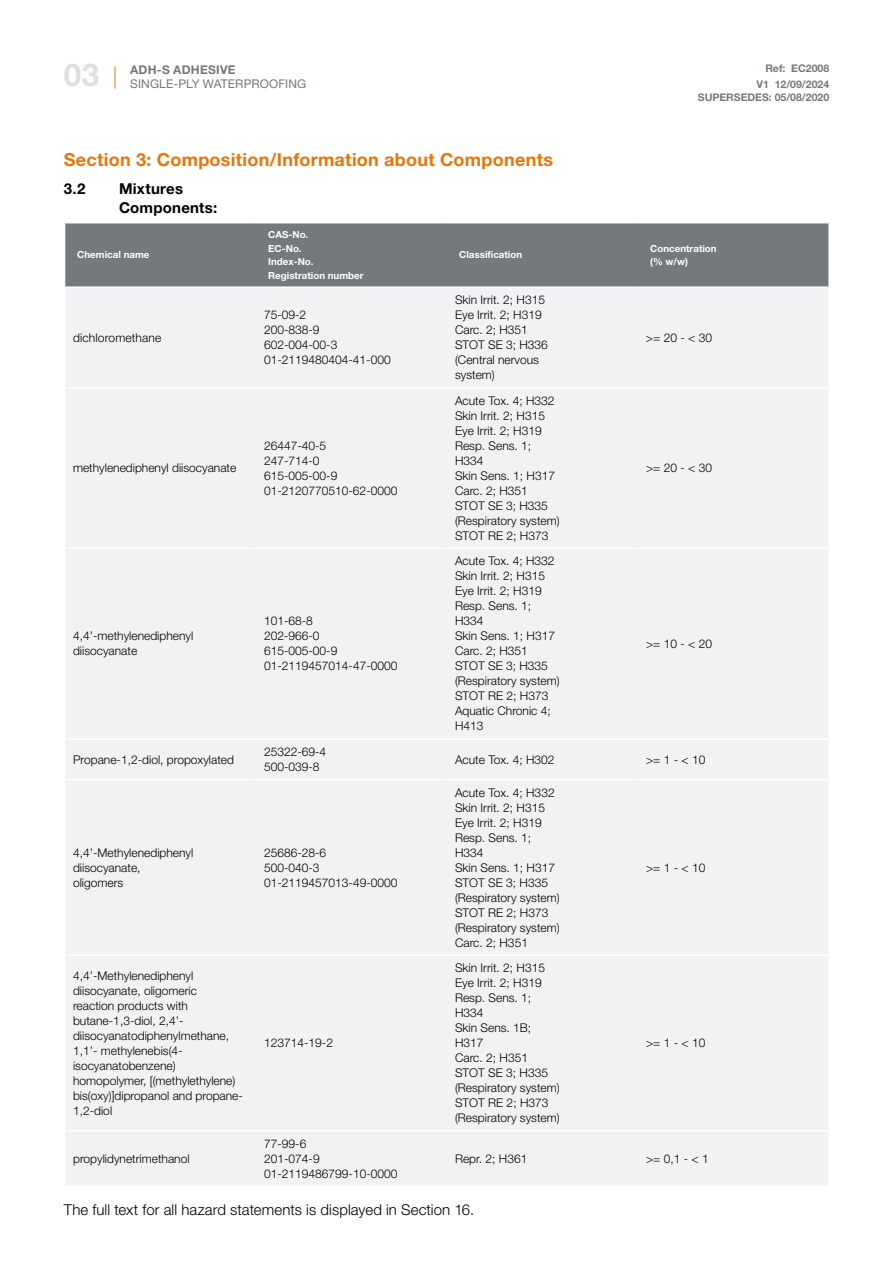
<style>
.page{position:relative;width:893px;height:1263px;background:#fff}
.page>*{position:absolute;margin:0;border:0;box-sizing:border-box;transform-origin:0 0}
.t1{font:700 31.5px "Helvetica Neue LT Std";color:#dddfe1}
.t2{font:700 18px "Helvetica Neue LT Std";letter-spacing:.015em;color:#e87507}
.t3{font:300 15px "Helvetica Neue LT Std";letter-spacing:.005em;color:#000}
.t4{font:700 15px/19.5px "Helvetica Neue LT Std";letter-spacing:.015em;color:#000}
.t5{font:300 12px/15px "Helvetica Neue LT Std";color:#000}
.t6{font:12px "Helvetica Neue LT Std";letter-spacing:.01em;color:#73797c}
.t7{font:700 12px "Helvetica Neue LT Std";letter-spacing:.025em;color:#73797c}
.t8{font:700 10.5px/16.8px "Helvetica Neue LT Std";color:#73797c;text-align:right}
.t9{font:700 9.75px/13.5px "Helvetica Neue LT Std";color:#fff}
</style>
<div class="page">
<svg style="left:115px;top:66px;width:1px;height:23px"></svg>
<div style="left:65px;top:223px;width:763px;height:63px;background:#73797c"></div>
<div style="left:66px;top:288px;width:762px;height:897px;background:#f1f2f3"></div>
<hr style="left:64px;top:387px;width:191px;height:1px;background:#fff">
<hr style="left:255px;top:387px;width:191px;height:1px;background:#fff">
<hr style="left:446px;top:387px;width:191px;height:1px;background:#fff">
<hr style="left:637px;top:387px;width:191px;height:1px;background:#fff">
<hr style="left:64px;top:548px;width:191px;height:1px;background:#fff">
<hr style="left:255px;top:548px;width:191px;height:1px;background:#fff">
<hr style="left:446px;top:548px;width:191px;height:1px;background:#fff">
<hr style="left:637px;top:548px;width:191px;height:1px;background:#fff">
<hr style="left:64px;top:738px;width:191px;height:2px;background:#fff">
<hr style="left:255px;top:738px;width:191px;height:2px;background:#fff">
<hr style="left:446px;top:738px;width:191px;height:2px;background:#fff">
<hr style="left:637px;top:738px;width:191px;height:2px;background:#fff">
<hr style="left:64px;top:779px;width:191px;height:1px;background:#fff">
<hr style="left:255px;top:779px;width:191px;height:1px;background:#fff">
<hr style="left:446px;top:779px;width:191px;height:1px;background:#fff">
<hr style="left:637px;top:779px;width:191px;height:1px;background:#fff">
<hr style="left:64px;top:954px;width:191px;height:2px;background:#fff">
<hr style="left:255px;top:954px;width:191px;height:2px;background:#fff">
<hr style="left:446px;top:954px;width:191px;height:2px;background:#fff">
<hr style="left:637px;top:954px;width:191px;height:2px;background:#fff">
<hr style="left:64px;top:1130px;width:191px;height:1px;background:#fff">
<hr style="left:255px;top:1130px;width:191px;height:1px;background:#fff">
<hr style="left:446px;top:1130px;width:191px;height:1px;background:#fff">
<hr style="left:637px;top:1130px;width:191px;height:1px;background:#fff">
<h1 class="t1" style="left:64px;top:56px;width:37px">03</h1>
<p class="t7" style="left:130px;top:62px;width:107px">ADH-S ADHESIVE</p>
<p class="t6" style="left:130px;top:76px;width:178px">SINGLE-PLY WATERPROOFING</p>
<p class="t8" style="left:756px;top:59px;width:74px">Ref: EC2008<br>V1 12/09/2024</p>
<p class="t8" style="left:698px;top:89px;width:133px">SUPERSEDES: 05/08/2020</p>
<h2 class="t2" style="left:64px;top:148px;width:491px">Section 3: Composition/Information about Components</h2>
<p class="t4" style="left:64px;top:179px;width:23px">3.2</p>
<p class="t4" style="left:119px;top:179px;width:100px">Mixtures<br>Components:</p>
<p class="t9" style="left:77px;top:248px;width:74px">Chemical name</p>
<p class="t9" style="left:268px;top:228px;width:97px">CAS-No.<br>EC-No.<br>Index-No.<br>Registration number</p>
<p class="t9" style="left:459px;top:248px;width:64px">Classification</p>
<p class="t9" style="left:650px;top:241px;width:68px">Concentration (% w/w)</p>
<p class="t5" style="left:73px;top:330px;width:90px">dichloromethane</p>
<p class="t5" style="left:264px;top:307px;width:128px">75-09-2<br>200-838-9<br>602-004-00-3<br>01-2119480404-41-000</p>
<p class="t5" style="left:73px;top:460px;width:165px">methylenediphenyl diisocyanate</p>
<p class="t5" style="left:264px;top:438px;width:135px">26447-40-5<br>247-714-0<br>615-005-00-9<br>01-2120770510-62-0000</p>
<p class="t5" style="left:73px;top:628px;width:122px">4,4’-methylenediphenyl diisocyanate</p>
<p class="t5" style="left:264px;top:613px;width:135px">101-68-8<br>202-966-0<br>615-005-00-9<br>01-2119457014-47-0000</p>
<p class="t5" style="left:455px;top:292px;width:94px">Skin Irrit. 2; H315<br>Eye Irrit. 2; H319<br>Carc. 2; H351<br>STOT SE 3; H336 (Central nervous system)</p>
<p class="t5" style="left:455px;top:393px;width:106px">Acute Tox. 4; H332<br>Skin Irrit. 2; H315<br>Eye Irrit. 2; H319<br>Resp. Sens. 1;<br>H334<br>Skin Sens. 1; H317<br>Carc. 2; H351<br>STOT SE 3; H335 (Respiratory system)<br>STOT RE 2; H373</p>
<p class="t5" style="left:455px;top:553px;width:106px">Acute Tox. 4; H332<br>Skin Irrit. 2; H315<br>Eye Irrit. 2; H319<br>Resp. Sens. 1;<br>H334<br>Skin Sens. 1; H317<br>Carc. 2; H351<br>STOT SE 3; H335 (Respiratory system)<br>STOT RE 2; H373<br>Aquatic Chronic 4;<br>H413</p>
<p class="t5" style="left:646px;top:330px;width:68px">&gt;= 20 - &lt; 30</p>
<p class="t5" style="left:646px;top:460px;width:68px">&gt;= 20 - &lt; 30</p>
<p class="t5" style="left:646px;top:636px;width:68px">&gt;= 10 - &lt; 20</p>
<p class="t5" style="left:73px;top:751px;width:162px">Propane-1,2-diol, propoxylated</p>
<p class="t5" style="left:264px;top:744px;width:64px">25322-69-4<br>500-039-8</p>
<p class="t5" style="left:455px;top:751px;width:101px">Acute Tox. 4; H302</p>
<p class="t5" style="left:646px;top:751px;width:61px">&gt;= 1 - &lt; 10</p>
<p class="t5" style="left:73px;top:844px;width:122px">4,4’-Methylenediphenyl diisocyanate, oligomers</p>
<p class="t5" style="left:264px;top:844px;width:135px">25686-28-6<br>500-040-3<br>01-2119457013-49-0000</p>
<p class="t5" style="left:73px;top:968px;width:171px">4,4’-Methylenediphenyl diisocyanate, oligomeric<br>reaction products with butane-1,3-diol, 2,4’- diisocyanatodiphenylmethane,<br>1,1’- methylenebis(4- isocyanatobenzene) homopolymer, [(methylethylene) bis(oxy)]dipropanol and propane-<br>1,2-diol</p>
<p class="t5" style="left:264px;top:1035px;width:70px">123714-19-2</p>
<p class="t5" style="left:455px;top:784px;width:106px">Acute Tox. 4; H332<br>Skin Irrit. 2; H315<br>Eye Irrit. 2; H319<br>Resp. Sens. 1;<br>H334<br>Skin Sens. 1; H317<br>STOT SE 3; H335 (Respiratory system)<br>STOT RE 2; H373 (Respiratory system)<br>Carc. 2; H351</p>
<p class="t5" style="left:455px;top:960px;width:106px">Skin Irrit. 2; H315<br>Eye Irrit. 2; H319<br>Resp. Sens. 1;<br>H334<br>Skin Sens. 1B;<br>H317<br>Carc. 2; H351<br>STOT SE 3; H335 (Respiratory system)<br>STOT RE 2; H373 (Respiratory system)</p>
<p class="t5" style="left:646px;top:859px;width:61px">&gt;= 1 - &lt; 10</p>
<p class="t5" style="left:646px;top:1035px;width:61px">&gt;= 1 - &lt; 10</p>
<p class="t5" style="left:264px;top:1136px;width:135px">77-99-6<br>201-074-9<br>01-2119486799-10-0000</p>
<p class="t5" style="left:455px;top:1151px;width:74px">Repr. 2; H361</p>
<p class="t5" style="left:646px;top:1151px;width:64px">&gt;= 0,1 - &lt; 1</p>
<p class="t3" style="left:64px;top:1200px;width:412px">The full text for all hazard statements is displayed in Section 16.</p>
<p class="t5" style="left:73px;top:1151px;width:118px">propylidynetrimethanol</p>
</div>
